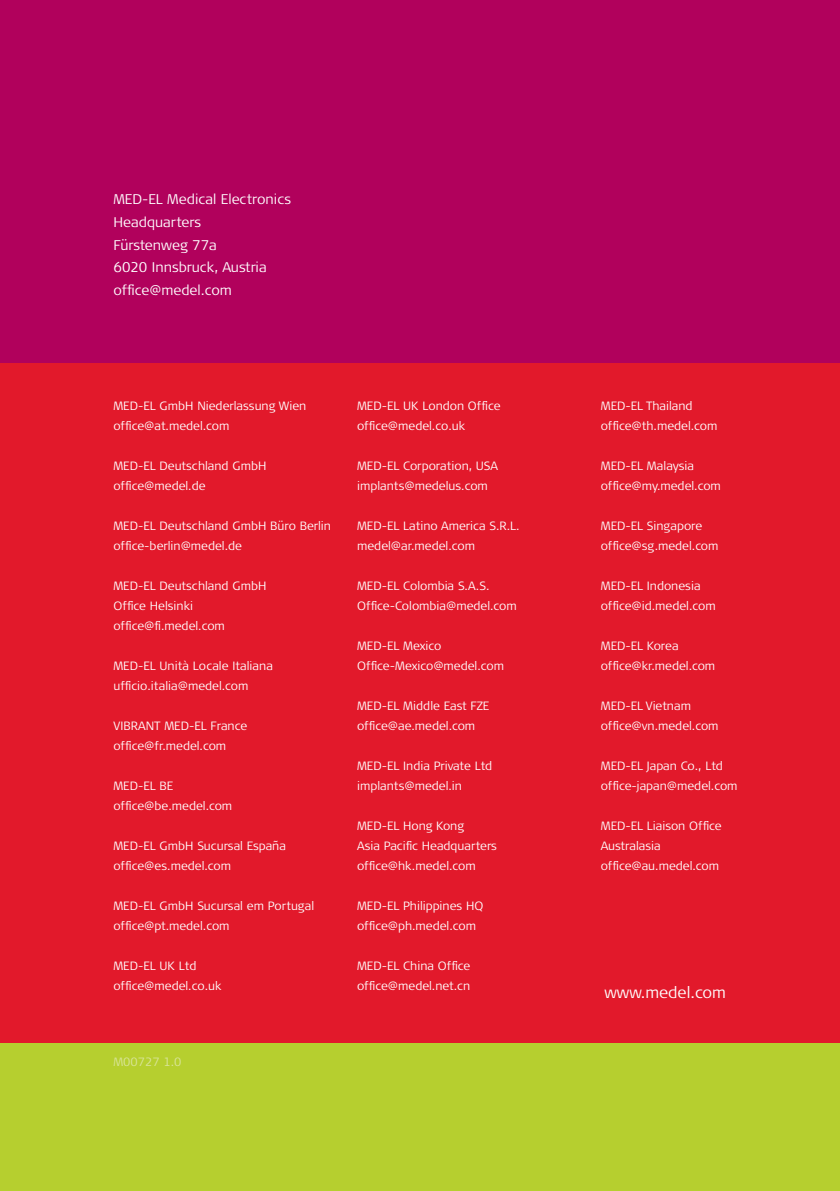
<style>
.page{position:relative;width:840px;height:1191px;background:#fff}
.page>*{position:absolute;margin:0;border:0;box-sizing:border-box;transform-origin:0 0}
.Subheadline_1{font:300 16px "Signa Pro";color:#fff}
.Text{font:300 14px "Signa Pro";color:#fff}
.Headline_Candidates{font:300 12px "Signa Pro";color:#fff}
.Text-2{font:300 12px "Signa Pro";color:#d8e497}
</style>
<div class="page">
<div style="left:0;top:0;width:839px;height:363px;background:#b1015c"></div>
<div style="left:0;top:363px;width:839px;height:680px;background:#e2192b"></div>
<div style="left:0;top:1043px;width:839px;height:148px;background:#b6cf2f"></div>
<p class="Text" style="left:113px;top:190px;width:179px">MED-EL Medical Electronics</p>
<p class="Text" style="left:113px;top:212px;width:89px">Headquarters</p>
<p class="Text" style="left:113px;top:235px;width:105px">Fürstenweg 77a</p>
<p class="Text" style="left:113px;top:258px;width:155px">6020 Innsbruck, Austria</p>
<p class="Text" style="left:113px;top:280px;width:120px">office@medel.com</p>
<p class="Headline_Candidates" style="left:113px;top:397px;width:194px">MED-EL GmbH Niederlassung Wien</p>
<p class="Headline_Candidates" style="left:113px;top:417px;width:117px">office@at.medel.com</p>
<p class="Headline_Candidates" style="left:113px;top:457px;width:154px">MED-EL Deutschland GmbH</p>
<p class="Headline_Candidates" style="left:113px;top:477px;width:93px">office@medel.de</p>
<p class="Headline_Candidates" style="left:113px;top:517px;width:219px">MED-EL Deutschland GmbH Büro Berlin</p>
<p class="Headline_Candidates" style="left:113px;top:537px;width:130px">office-berlin@medel.de</p>
<p class="Headline_Candidates" style="left:113px;top:577px;width:154px">MED-EL Deutschland GmbH</p>
<p class="Headline_Candidates" style="left:113px;top:597px;width:81px">Office Helsinki</p>
<p class="Headline_Candidates" style="left:113px;top:617px;width:113px">office@fi.medel.com</p>
<p class="Headline_Candidates" style="left:113px;top:657px;width:161px">MED-EL Unità Locale Italiana</p>
<p class="Headline_Candidates" style="left:113px;top:677px;width:136px">ufficio.italia@medel.com</p>
<p class="Headline_Candidates" style="left:113px;top:717px;width:135px">VIBRANT MED-EL France</p>
<p class="Headline_Candidates" style="left:113px;top:737px;width:114px">office@fr.medel.com</p>
<p class="Headline_Candidates" style="left:113px;top:777px;width:61px">MED-EL BE</p>
<p class="Headline_Candidates" style="left:113px;top:797px;width:120px">office@be.medel.com</p>
<p class="Headline_Candidates" style="left:113px;top:837px;width:174px">MED-EL GmbH Sucursal España</p>
<p class="Headline_Candidates" style="left:113px;top:857px;width:119px">office@es.medel.com</p>
<p class="Headline_Candidates" style="left:113px;top:897px;width:202px">MED-EL GmbH Sucursal em Portugal</p>
<p class="Headline_Candidates" style="left:113px;top:917px;width:117px">office@pt.medel.com</p>
<p class="Headline_Candidates" style="left:113px;top:957px;width:84px">MED-EL UK Ltd</p>
<p class="Headline_Candidates" style="left:113px;top:977px;width:109px">office@medel.co.uk</p>
<p class="Headline_Candidates" style="left:357px;top:397px;width:145px">MED-EL UK London Office</p>
<p class="Headline_Candidates" style="left:357px;top:417px;width:109px">office@medel.co.uk</p>
<p class="Headline_Candidates" style="left:357px;top:457px;width:142px">MED-EL Corporation, USA</p>
<p class="Headline_Candidates" style="left:357px;top:477px;width:132px">implants@medelus.com</p>
<p class="Headline_Candidates" style="left:357px;top:517px;width:164px">MED-EL Latino America S.R.L.</p>
<p class="Headline_Candidates" style="left:357px;top:537px;width:119px">medel@ar.medel.com</p>
<p class="Headline_Candidates" style="left:357px;top:577px;width:134px">MED-EL Colombia S.A.S.</p>
<p class="Headline_Candidates" style="left:357px;top:597px;width:161px">Office-Colombia@medel.com</p>
<p class="Headline_Candidates" style="left:357px;top:637px;width:86px">MED-EL Mexico</p>
<p class="Headline_Candidates" style="left:357px;top:657px;width:148px">Office-Mexico@medel.com</p>
<p class="Headline_Candidates" style="left:357px;top:697px;width:134px">MED-EL Middle East FZE</p>
<p class="Headline_Candidates" style="left:357px;top:717px;width:119px">office@ae.medel.com</p>
<p class="Headline_Candidates" style="left:357px;top:757px;width:136px">MED-EL India Private Ltd</p>
<p class="Headline_Candidates" style="left:357px;top:777px;width:106px">implants@medel.in</p>
<p class="Headline_Candidates" style="left:357px;top:817px;width:108px">MED-EL Hong Kong</p>
<p class="Headline_Candidates" style="left:357px;top:837px;width:141px">Asia Pacific Headquarters</p>
<p class="Headline_Candidates" style="left:357px;top:857px;width:120px">office@hk.medel.com</p>
<p class="Headline_Candidates" style="left:357px;top:897px;width:128px">MED-EL Philippines HQ</p>
<p class="Headline_Candidates" style="left:357px;top:917px;width:120px">office@ph.medel.com</p>
<p class="Headline_Candidates" style="left:357px;top:957px;width:115px">MED-EL China Office</p>
<p class="Headline_Candidates" style="left:357px;top:977px;width:114px">office@medel.net.cn</p>
<p class="Text-2" style="left:113px;top:1053px;width:69px">M00727 1.0</p>
<p class="Headline_Candidates" style="left:600px;top:397px;width:93px">MED-EL Thailand</p>
<p class="Headline_Candidates" style="left:600px;top:417px;width:118px">office@th.medel.com</p>
<p class="Headline_Candidates" style="left:600px;top:457px;width:95px">MED-EL Malaysia</p>
<p class="Headline_Candidates" style="left:600px;top:477px;width:121px">office@my.medel.com</p>
<p class="Headline_Candidates" style="left:600px;top:517px;width:103px">MED-EL Singapore</p>
<p class="Headline_Candidates" style="left:600px;top:537px;width:119px">office@sg.medel.com</p>
<p class="Headline_Candidates" style="left:600px;top:577px;width:101px">MED-EL Indonesia</p>
<p class="Headline_Candidates" style="left:600px;top:597px;width:116px">office@id.medel.com</p>
<p class="Headline_Candidates" style="left:600px;top:637px;width:79px">MED-EL Korea</p>
<p class="Headline_Candidates" style="left:600px;top:657px;width:116px">office@kr.medel.com</p>
<p class="Headline_Candidates" style="left:600px;top:697px;width:92px">MED-EL Vietnam</p>
<p class="Headline_Candidates" style="left:600px;top:717px;width:119px">office@vn.medel.com</p>
<p class="Headline_Candidates" style="left:600px;top:757px;width:123px">MED-EL Japan Co., Ltd</p>
<p class="Headline_Candidates" style="left:600px;top:777px;width:138px">office-japan@medel.com</p>
<p class="Headline_Candidates" style="left:600px;top:817px;width:122px">MED-EL Liaison Office</p>
<p class="Headline_Candidates" style="left:600px;top:837px;width:61px">Australasia</p>
<p class="Headline_Candidates" style="left:600px;top:857px;width:120px">office@au.medel.com</p>
<p class="Subheadline_1" style="left:604px;top:981px;width:123px">www.medel.com</p>
</div>
